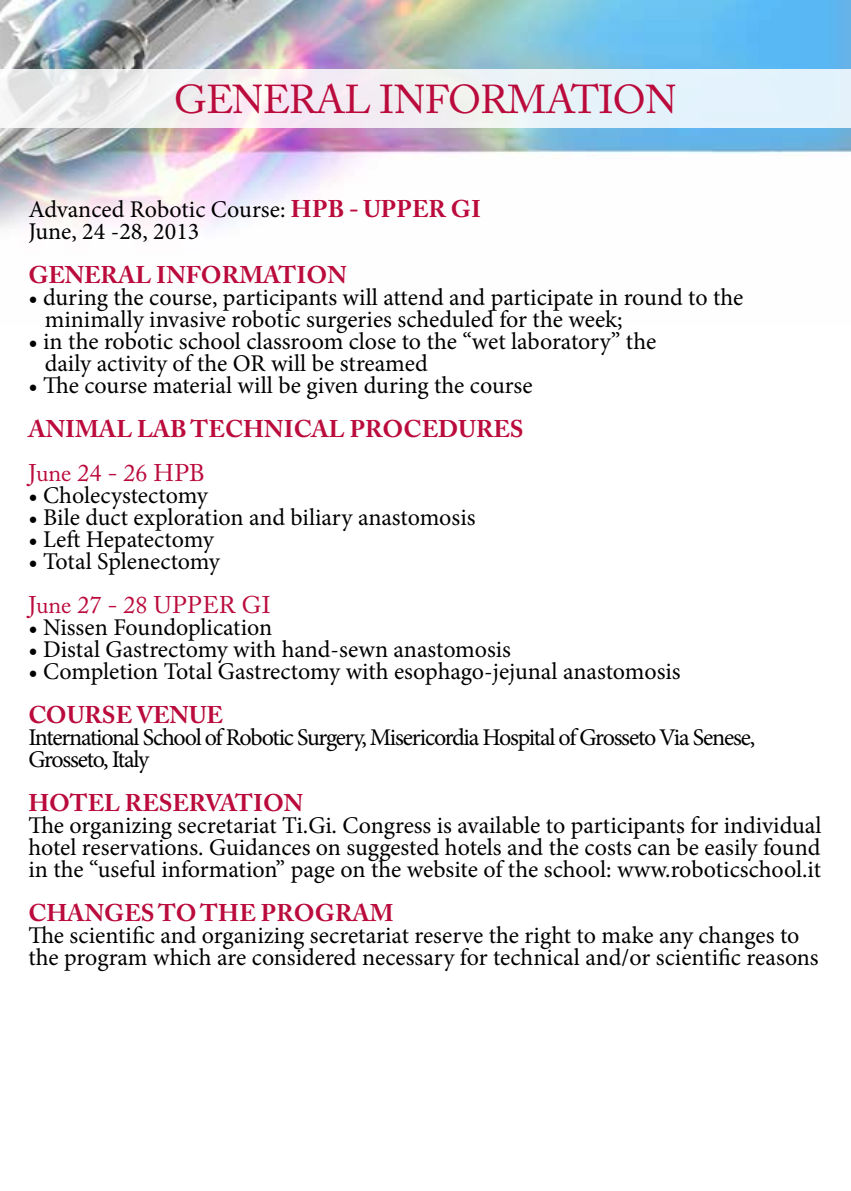
<style>
.page{position:relative;width:851px;height:1191px;background:#fff}
.page>*{position:absolute;margin:0;border:0;box-sizing:border-box;transform-origin:0 0}
.t1{font:40px "Adobe Caslon Pro";letter-spacing:-.02em;color:#ba0b3c}
.t2{font:24px/22px "Minion Pro";color:#000}
.t3{font:700 24px "Adobe Caslon Pro";color:#ba0b3c}
.t4{font:24px/22px "Minion Pro";letter-spacing:-.055em;color:#000}
.t5{font:24px "Adobe Caslon Pro";color:#ba0b3c}
.s1{font-family:"Adobe Caslon Pro";font-weight:700;color:#ba0b3c}
</style>
<div class="page">
<img style="left:0;top:0;width:850px;height:228px">
<svg style="left:0;top:69px;width:850px;height:59px;fill:#edf2f5"></svg>
<h1 class="t1" style="left:174px;top:76px;width:504px">GENERAL INFORMATION</h1>
<p class="t2" style="left:28px;top:198px;width:352px">Advanced Robotic Course: <span class="s1">HPB - UPP</span></p>
<p class="t3" style="left:412px;top:195px;width:70px">ER GI</p>
<p class="t2" style="left:28px;top:220px;width:172px">June, 24 -28, 2013</p>
<p class="t3" style="left:28px;top:261px;width:299px">GENERAL INFORMATION</p>
<p class="t2" style="left:45px;top:286px;width:700px;text-indent:-16px">• during the course, participants will attend and participate in round to the minimally invasive robotic surgeries scheduled for the week;</p>
<p class="t2" style="left:45px;top:330px;width:613px;text-indent:-16px">• in the robotic school classroom close to the “wet laboratory” the daily activity of the OR will be streamed</p>
<p class="t2" style="left:28px;top:375px;width:506px">• The course material will be given during the course</p>
<p class="t3" style="left:28px;top:415px;width:496px">ANIMAL LAB TECHNICAL PROCEDURES</p>
<p class="t5" style="left:28px;top:459px;width:178px">June 24 - 26 HPB</p>
<p class="t2" style="left:28px;top:485px;width:181px">• Cholecystectomy</p>
<p class="t2" style="left:28px;top:507px;width:448px">• Bile duct exploration and biliary anastomosis</p>
<p class="t2" style="left:28px;top:529px;width:187px">• Left Hepatectomy</p>
<p class="t2" style="left:28px;top:551px;width:193px">• Total Splenectomy</p>
<p class="t5" style="left:28px;top:591px;width:244px">June 27 - 28 UPPER GI</p>
<p class="t2" style="left:28px;top:617px;width:245px">• Nissen Foundoplication</p>
<p class="t2" style="left:28px;top:639px;width:484px">• Distal Gastrectomy with hand-sewn anastomosis</p>
<p class="t2" style="left:28px;top:661px;width:653px">• Completion Total Gastrectomy with esophago-jejunal anastomosis</p>
<p class="t3" style="left:28px;top:701px;width:196px">COURSE VENUE</p>
<p class="t4" style="left:28px;top:727px;width:728px">International School ofRobotic Surgery, Misericordia Hospital ofGrosseto Via Senese,<br>Grosseto, Italy</p>
<p class="t3" style="left:28px;top:789px;width:21px">HOT</p>
<p class="t3" style="left:88px;top:789px;width:196px">EL RESERVATION</p>
<p class="t2" style="left:28px;top:815px;width:794px;text-align:justify">The organizing secretariat Ti.Gi. Congress is available to participants for individual hotel reservations. Guidances on suggested hotels and the costs can be easily found in the “useful information” page on the website of the school: www.roboticschool.it</p>
<p class="t3" style="left:28px;top:899px;width:367px">CHANGES TO THE PROGRAM</p>
<p class="t2" style="left:28px;top:925px;width:791px">The scientific and organizing secretariat reserve the right to make any changes to the program which are considered necessary for technical and/or scientific reasons</p>
</div>
